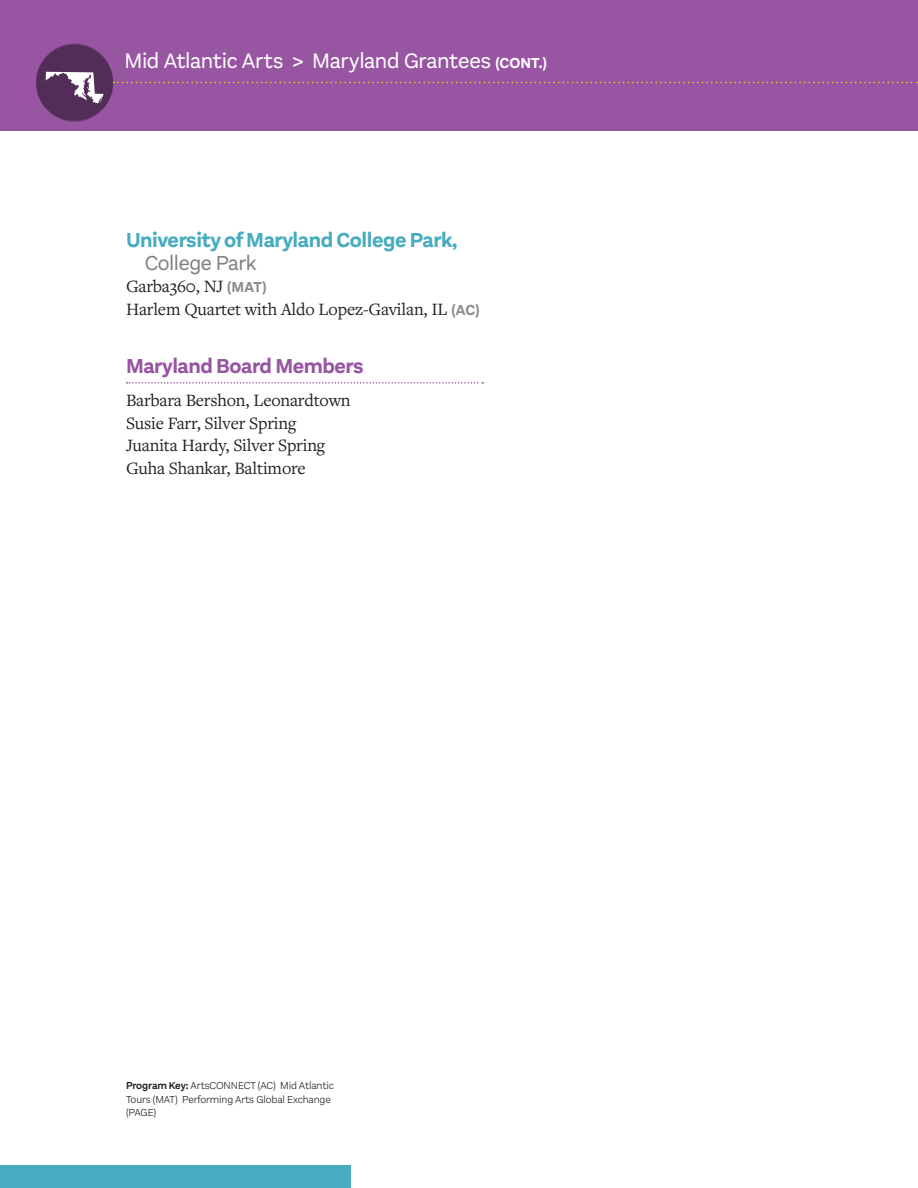
<style>
.page{position:relative;width:918px;height:1188px;background:#fff}
.page>*{position:absolute;margin:0;border:0;box-sizing:border-box;transform-origin:0 0}
.Pg2_MAA{font:21.75px "Aestetico";letter-spacing:-.015em;color:#fff}
.Grantee_names_no_rul{font:700 21px/22.5px "Aestetico";letter-spacing:-.02em;color:#46acc0}
.Pg2_Subhead{font:700 21px "Aestetico";letter-spacing:-.02em;color:#9755a2}
.Text{font:18px "Freight Text Pro";letter-spacing:-.01em;color:#231f20}
.Grantee_text{font:18px "Freight Text Pro";letter-spacing:-.01em;color:#231f20}
.Caption_BK{font:300 10.5px/13.5px "Aestetico";letter-spacing:-.01em;color:#231f20}
.s1{font-weight:700;font-size:15px}
.s2{font-weight:400;color:#808285}
.s3{font-family:"Aestetico";font-weight:700;font-size:15px;color:#8a8c8f}
.s4{font-weight:600}
</style>
<div class="page">
<div style="left:0;top:0;width:918px;height:130px;background:#9755a2"></div>
<svg style="left:113px;top:82px;width:805px;height:1px"></svg>
<div style="left:0;top:1166px;width:351px;height:22px;background:#46acc0"></div>
<svg style="left:36px;top:43px;width:77px;height:78px"></svg>
<svg style="left:127px;top:382px;width:356px;height:2px"></svg>
<div style="left:36px;top:45px;width:77px;height:77px;background:#522d57;border-radius:50%"></div>
<svg style="left:46px;top:72px;width:58px;height:31px"></svg>
<p class="Pg2_MAA" style="left:124px;top:49px;width:424px">Mid Atlantic Arts &gt; Maryland Grantees <span class="s1">(CONT.)</span></p>
<p class="Grantee_names_no_rul" style="left:145px;top:229px;width:314px;text-indent:-19px">University of Maryland College Park,<br><span class="s2">College Park</span></p>
<p class="Grantee_text" style="left:126px;top:274px;width:142px">Garba360, NJ <span class="s3">(MAT)</span></p>
<p class="Grantee_text" style="left:126px;top:297px;width:355px">Harlem Quartet with Aldo Lopez-Gavilan, IL <span class="s3">(AC)</span></p>
<p class="Pg2_Subhead" style="left:126px;top:354px;width:239px">Maryland Board Members</p>
<p class="Text" style="left:126px;top:388px;width:226px">Barbara Bershon, Leonardtown</p>
<p class="Text" style="left:126px;top:411px;width:172px">Susie Farr, Silver Spring</p>
<p class="Text" style="left:126px;top:433px;width:201px">Juanita Hardy, Silver Spring</p>
<p class="Text" style="left:126px;top:456px;width:181px">Guha Shankar, Baltimore</p>
<p class="Caption_BK" style="left:126px;top:1079px;width:210px"><span class="s4">Program Key:</span> ArtsCONNECT (AC) Mid Atlantic<br>Tours (MAT) Performing Arts Global Exchange (PAGE)</p>
</div>
